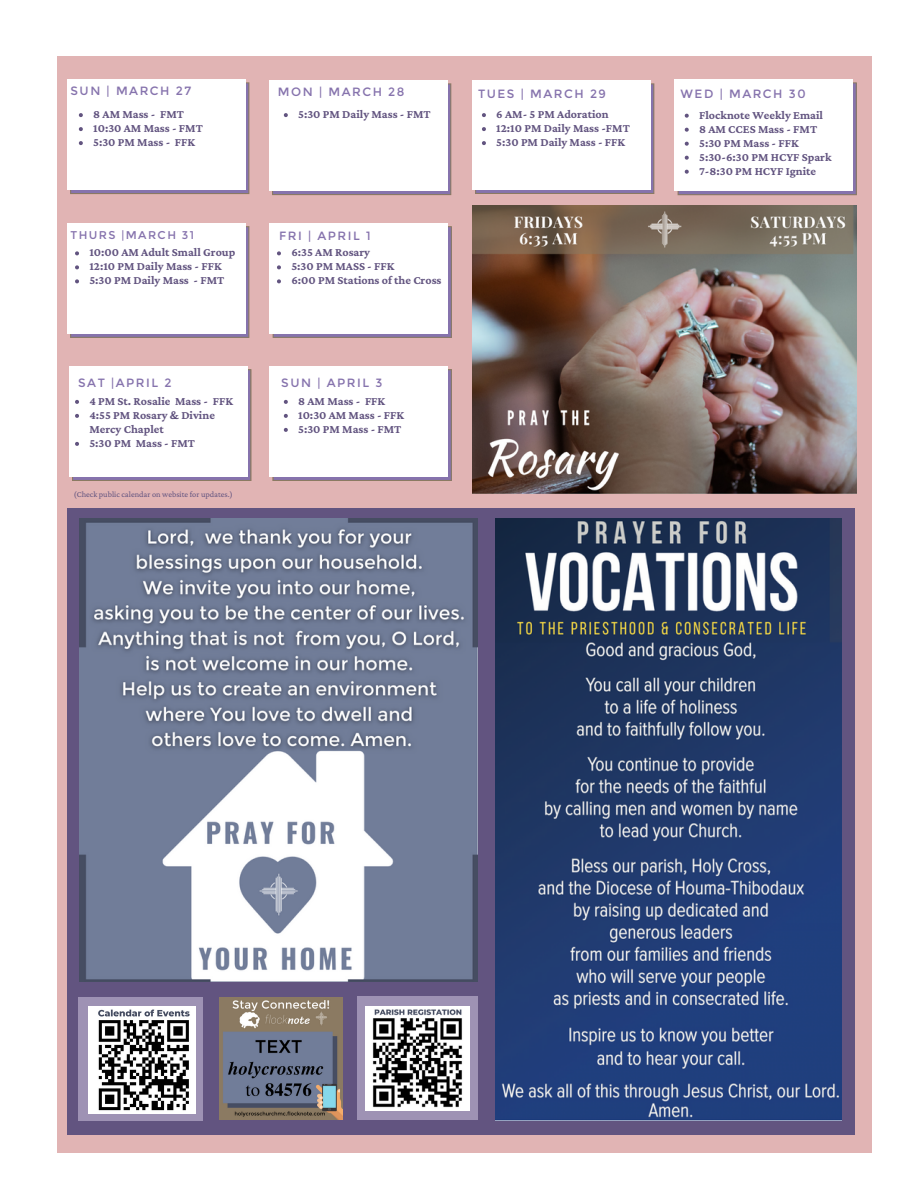
<style>
.page{position:relative;width:918px;height:1188px;background:#fff}
.page>*{position:absolute;margin:0;border:0;box-sizing:border-box;transform-origin:0 0}
.t1{font:700 12px/14px "Crimson Pro";color:#625480}
.t2{font:12px "Montserrat";letter-spacing:.125em;color:#8673ad}
.t3{font:11.25px "Montserrat";letter-spacing:.125em;color:#8673ad}
.t4{font:8.4px "Crimson Pro";color:#625480}
</style>
<div class="page">
<div style="left:57px;top:56px;width:815px;height:1097px;background:#e1b4b4"></div>
<div style="left:67px;top:79px;width:178px;height:111px;background:#fff"></div>
<div style="left:269px;top:80px;width:178px;height:111px;background:#fff"></div>
<div style="left:472px;top:80px;width:178px;height:110px;background:#fff"></div>
<div style="left:270px;top:223px;width:178px;height:111px;background:#fff"></div>
<div style="left:67px;top:223px;width:178px;height:111px;background:#fff"></div>
<div style="left:675px;top:79px;width:178px;height:112px;background:#fff"></div>
<div style="left:67px;top:508px;width:788px;height:627px;background:#625480"></div>
<div style="left:357px;top:997px;width:121px;height:123px;background:#9e92b4"></div>
<img style="left:365px;top:1006px;width:105px;height:105px">
<img style="left:496px;top:518px;width:345px;height:602px">
<div style="left:78px;top:997px;width:125px;height:124px;background:#9e92b4"></div>
<img style="left:88px;top:1007px;width:107px;height:107px">
<img style="left:220px;top:997px;width:122px;height:123px">
<div style="left:270px;top:366px;width:178px;height:111px;background:#fff"></div>
<div style="left:69px;top:366px;width:178px;height:111px;background:#fff"></div>
<img style="left:79px;top:518px;width:398px;height:464px">
<img style="left:472px;top:206px;width:385px;height:288px">
<svg style="left:272px;top:83px;width:179px;height:112px"></svg>
<svg style="left:475px;top:83px;width:179px;height:111px"></svg>
<svg style="left:273px;top:226px;width:179px;height:112px"></svg>
<svg style="left:70px;top:226px;width:179px;height:112px"></svg>
<svg style="left:273px;top:369px;width:179px;height:112px"></svg>
<svg style="left:72px;top:369px;width:179px;height:112px"></svg>
<svg style="left:678px;top:82px;width:179px;height:113px"></svg>
<svg style="left:70px;top:82px;width:179px;height:112px"></svg>
<p class="t2" style="left:71px;top:83px;width:122px">SUN | MARCH 27</p>
<p class="t1" style="left:93px;top:107px;width:92px">8 AM Mass - FMT</p>
<p class="t1" style="left:93px;top:121px;width:111px">10:30 AM Mass - FMT</p>
<p class="t1" style="left:93px;top:135px;width:104px">5:30 PM Mass - FFK</p>
<p class="t2" style="left:278px;top:84px;width:128px">MON | MARCH 28</p>
<p class="t2" style="left:478px;top:86px;width:129px">TUES | MARCH 29</p>
<p class="t2" style="left:681px;top:86px;width:127px">WED | MARCH 30</p>
<p class="t1" style="left:298px;top:107px;width:134px">5:30 PM Daily Mass - FMT</p>
<p class="t1" style="left:496px;top:107px;width:114px">6 AM- 5 PM Adoration</p>
<p class="t1" style="left:496px;top:121px;width:135px">12:10 PM Daily Mass -FMT</p>
<p class="t1" style="left:496px;top:135px;width:130px">5:30 PM Daily Mass - FFK</p>
<p class="t1" style="left:699px;top:108px;width:125px">Flocknote Weekly Email</p>
<p class="t1" style="left:699px;top:122px;width:120px">8 AM CCES Mass - FMT</p>
<p class="t1" style="left:699px;top:136px;width:101px">5:30 PM Mass - FFK</p>
<p class="t1" style="left:699px;top:150px;width:134px">5:30-6:30 PM HCYF Spark</p>
<p class="t1" style="left:699px;top:164px;width:118px">7-8:30 PM HCYF Ignite</p>
<p class="t3" style="left:71px;top:228px;width:125px">THURS |MARCH 31</p>
<p class="t2" style="left:279px;top:228px;width:93px">FRI | APRIL 1</p>
<p class="t1" style="left:89px;top:245px;width:147px">10:00 AM Adult Small Group</p>
<p class="t1" style="left:89px;top:259px;width:134px">12:10 PM Daily Mass - FFK</p>
<p class="t1" style="left:89px;top:273px;width:136px">5:30 PM Daily Mass - FMT</p>
<p class="t1" style="left:291px;top:245px;width:80px">6:35 AM Rosary</p>
<p class="t1" style="left:291px;top:259px;width:105px">5:30 PM MASS - FFK</p>
<p class="t1" style="left:291px;top:273px;width:152px">6:00 PM Stations of the Cross</p>
<p class="t2" style="left:78px;top:376px;width:95px">SAT |APRIL 2</p>
<p class="t2" style="left:281px;top:376px;width:103px">SUN | APRIL 3</p>
<p class="t1" style="left:89px;top:394px;width:145px">4 PM St. Rosalie Mass - FFK</p>
<p class="t1" style="left:89px;top:408px;width:127px">4:55 PM Rosary &amp; Divine<br>Mercy Chaplet</p>
<p class="t1" style="left:89px;top:436px;width:107px">5:30 PM Mass - FMT</p>
<p class="t1" style="left:298px;top:394px;width:89px">8 AM Mass - FFK</p>
<p class="t1" style="left:298px;top:408px;width:108px">10:30 AM Mass - FFK</p>
<p class="t1" style="left:298px;top:422px;width:105px">5:30 PM Mass - FMT</p>
<p class="t4" style="left:74px;top:489px;width:160px">(Check public calendar on website for updates.)</p>
</div>
